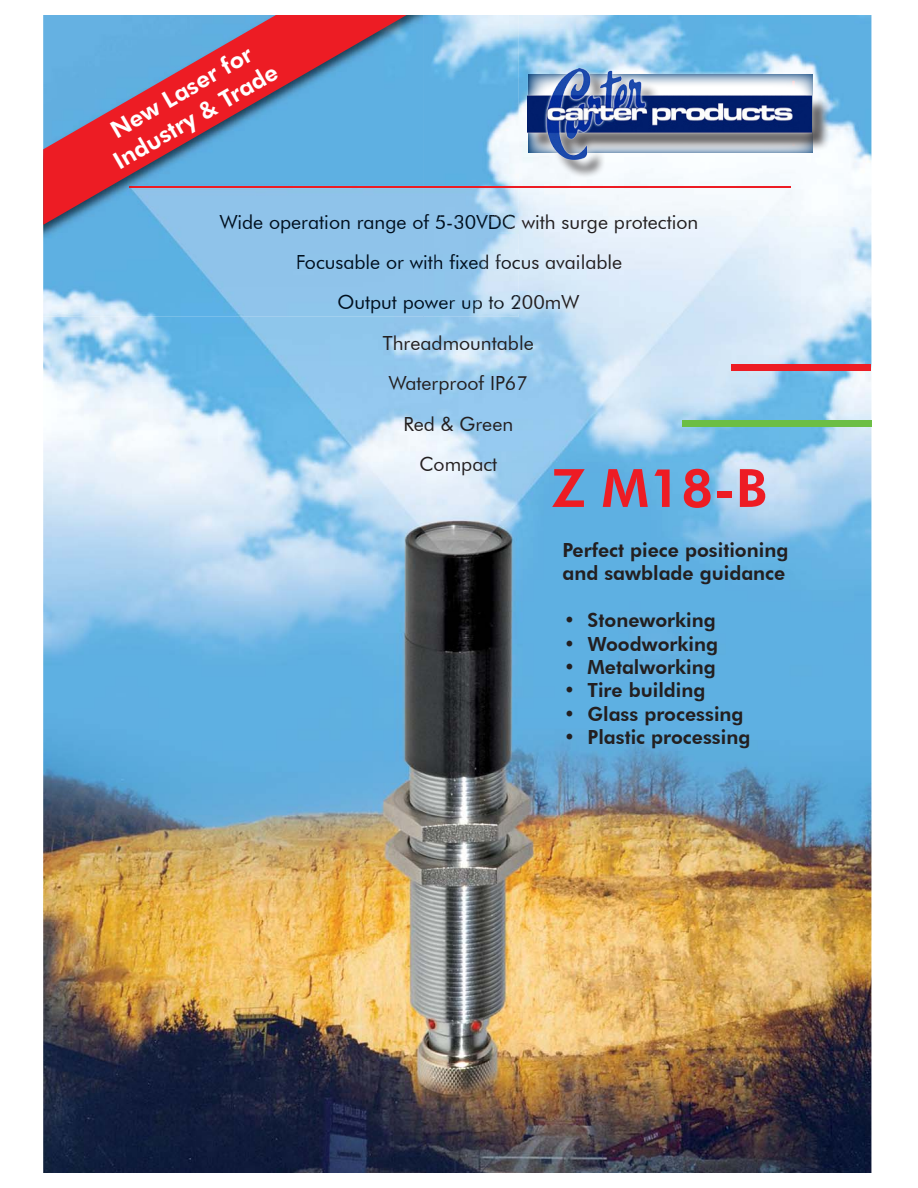
<style>
.page{position:relative;width:918px;height:1188px;background:#fff}
.page>*{position:absolute;margin:0;border:0;box-sizing:border-box;transform-origin:0 0}
.t1{font:800 52.95px "Futura BT";color:#ed1c24}
.t2{font:800 23.7px/28.3px "Futura BT";color:#fff;text-align:center}
.t3{font:19.5px/40.3px "Futura BT";color:#231f20;text-align:center}
.t4{font:800 19.5px/23.4px "Futura BT";color:#231f20}
.s1{color:#000f1e}
.s2{color:#00111f}
.s3{color:#0f1720}
.s4{color:#16191f}
.s5{color:#171a20}
.s6{color:#181a1f}
.s7{color:#13181f}
</style>
<div class="page">
<img style="left:43px;top:15px;width:828px;height:1158px">
<hr style="left:130px;top:186px;width:660px;height:2px;background:#ed1c24">
<div style="left:682px;top:420px;width:189px;height:7px;background:#6cbe45"></div>
<img style="left:43px;top:15px;width:476px;height:302px">
<img style="left:220px;top:214px;width:299px;height:19px">
<img style="left:297px;top:254px;width:222px;height:16px">
<img style="left:339px;top:295px;width:180px;height:19px">
<img style="left:407px;top:186px;width:112px;height:2px">
<svg style="left:43px;top:15px;width:364px;height:210px;fill:#63afe0"></svg>
<div style="left:732px;top:364px;width:139px;height:7px;background:#ed1c24"></div>
<div style="left:530px;top:70px;width:300px;height:108px;background:#231f20;opacity:.75"></div>
<div style="left:518px;top:58px;width:303px;height:111px;background:#fff;opacity:.75"></div>
<img style="left:528px;top:68px;width:283px;height:92px">
<p class="t2" style="left:94px;top:126px;width:187px;rotate:-30deg">New Laser for<br>Industry &amp; Trade</p>
<p class="t3" style="left:220px;top:202px;width:480px"><span class="s1">Wide operation range of 5-30V</span><span class="s2">D</span><span class="s3">C</span> with surge protection<br><span class="s1">Focusable or with fixe</span><span class="s2">d</span> <span class="s4">f</span><span class="s5">o</span><span class="s6">c</span>us available<br><span class="s1">Output power u</span><span class="s2">p</span> <span class="s7">to 2</span>00mW<br>Threadmountable<br>Waterproof IP67<br>Red &amp; Green<br>Compact</p>
<p class="t1" style="left:552px;top:456px;width:217px">Z M18-B</p>
<p class="t4" style="left:562px;top:538px;width:227px">Perfect piece positioning and sawblade guidance</p>
<p class="t4" style="left:564px;top:608px;width:153px">• Stoneworking</p>
<p class="t4" style="left:564px;top:632px;width:156px">• Woodworking</p>
<p class="t4" style="left:564px;top:655px;width:153px">• Metalworking</p>
<p class="t4" style="left:564px;top:679px;width:143px">• Tire building</p>
<p class="t4" style="left:564px;top:702px;width:181px">• Glass processing</p>
<p class="t4" style="left:564px;top:725px;width:188px">• Plastic processing</p>
</div>
